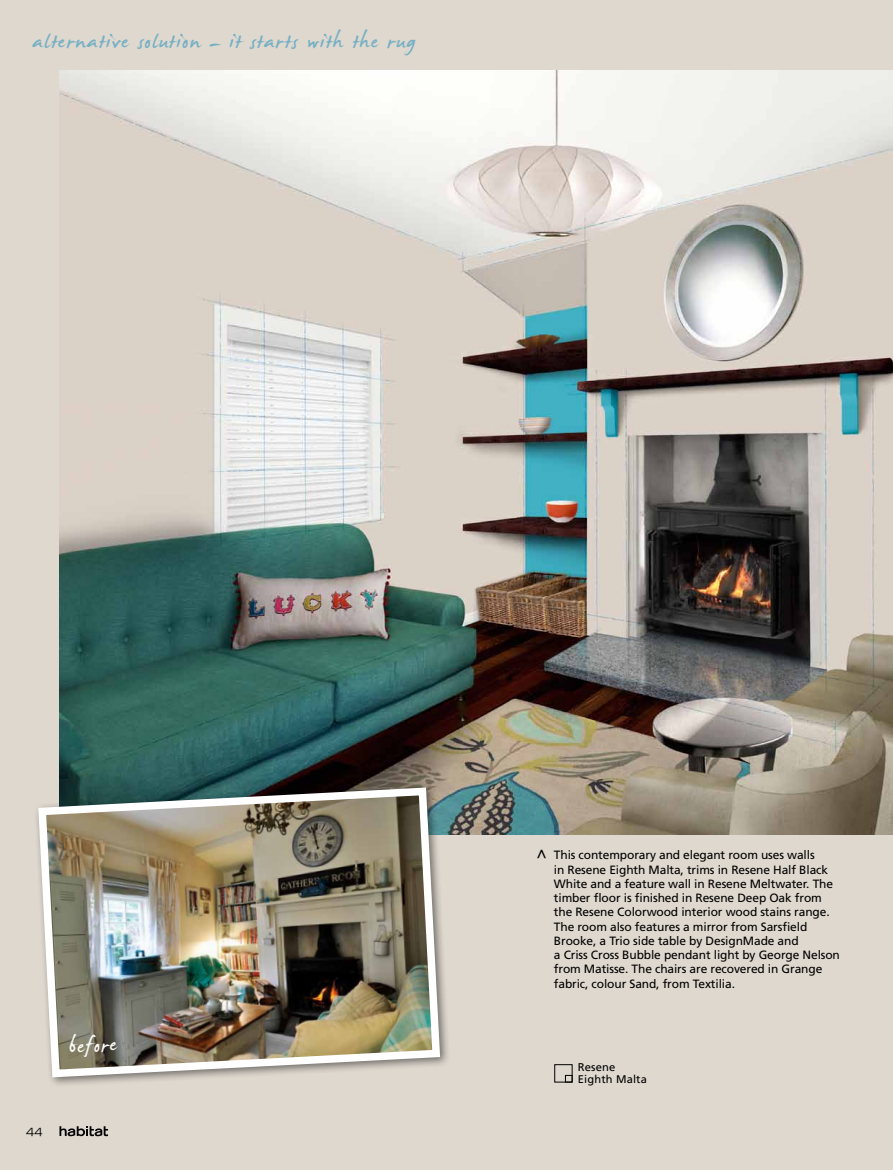
<style>
.page{position:relative;width:893px;height:1170px;background:#fff}
.page>*{position:absolute;margin:0;border:0;box-sizing:border-box;transform-origin:0 0}
.t1{font:36px "James Fajardo";letter-spacing:.035em;color:#76b0c3}
.t2{font:36px "James Fajardo";color:#f9f9f8}
.t3{font:16.65px "Frutiger";color:#000}
.t4{font:12px/14.2px "Frutiger";letter-spacing:-.01em;color:#000}
.t5{font:11.25px "Frutiger";letter-spacing:.015em;color:#000}
.t6{font:expanded 11.25px "Trade Gothic LH";color:#000}
.t7{font:11.1px "Frutiger";letter-spacing:.015em;color:#000}
</style>
<div class="page">
<div style="left:0;top:0;width:893px;height:1169px;background:#dfd8cf"></div>
<img style="left:60px;top:70px;width:833px;height:764px">
<div style="left:554px;top:1064px;width:18px;height:18px;border:1px solid #000"></div>
<div style="left:565px;top:1075px;width:7px;height:7px;border:1px solid #000"></div>
<div style="left:33px;top:782px;width:418px;height:305px;background:#000;opacity:.5"></div>
<img style="left:34px;top:783px;width:410px;height:298px">
<svg style="left:59px;top:1126px;width:49px;height:10px"></svg>
<h1 class="t1" style="left:33px;top:22px;width:384px">alternative solution - it starts with the rug</h1>
<h1 class="t2" style="left:68px;top:1027px;width:50px;rotate:-3deg">before</h1>
<p class="t6" style="left:26px;top:1124px;width:18px">44</p>
<h2 class="t3" style="left:553px;top:848px;width:11px;rotate:90deg">&lt;</h2>
<p class="t4" style="left:554px;top:848px;width:288px">This contemporary and elegant room uses walls<br>in Resene Eighth Malta, trims in Resene Half Black White and a feature wall in Resene Meltwater. The timber floor is finished in Resene Deep Oak from the Resene Colorwood interior wood stains range.<br>The room also features a mirror from Sarsfield Brooke, a Trio side table by DesignMade and<br>a Criss Cross Bubble pendant light by George Nelson from Matisse. The chairs are recovered in Grange fabric, colour Sand, from Textilia.</p>
<p class="t5" style="left:578px;top:1060px;width:39px">Resene</p>
<p class="t7" style="left:578px;top:1072px;width:71px">Eighth Malta</p>
</div>
